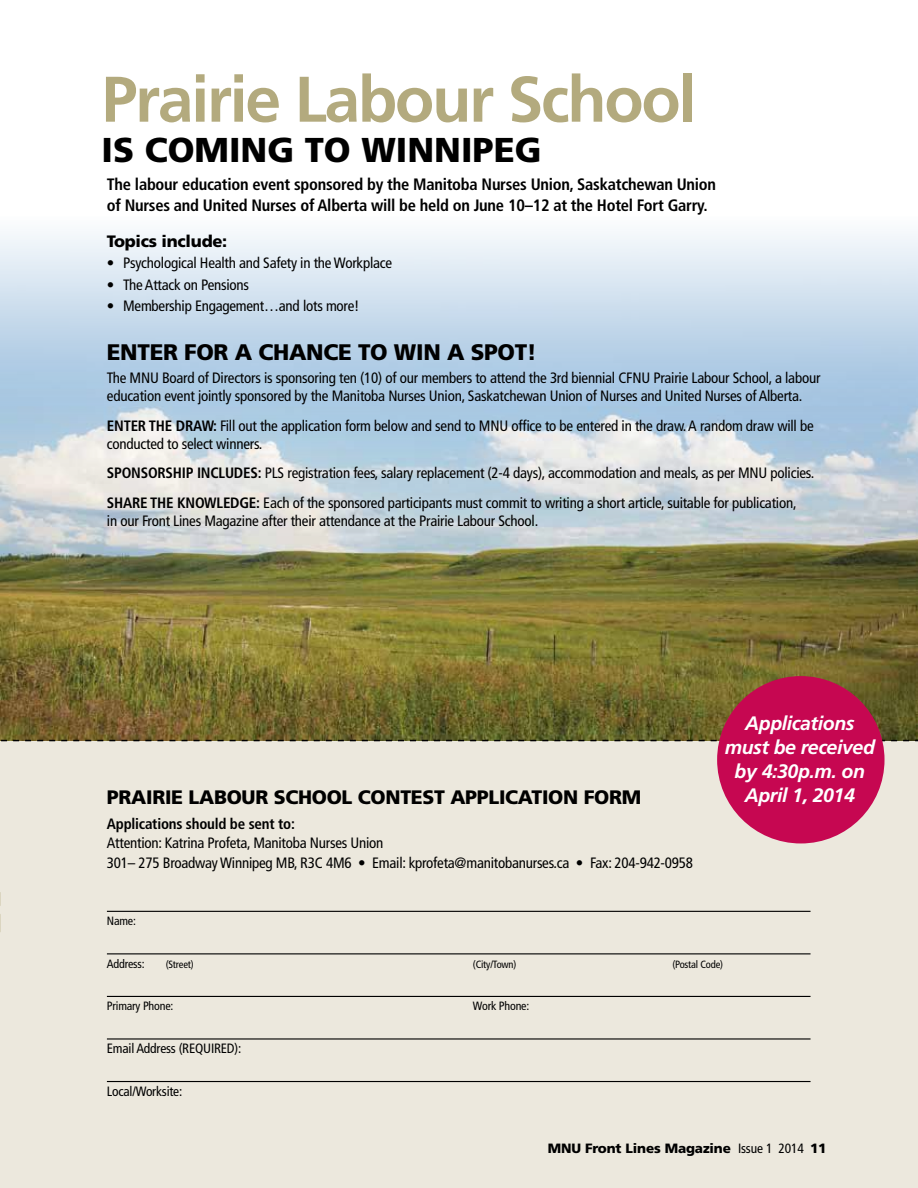
<style>
.page{position:relative;width:918px;height:1188px;background:#fff}
.page>*{position:absolute;margin:0;border:0;box-sizing:border-box;transform-origin:0 0}
.t1{font:700 64.35px "Frutiger LT Std";letter-spacing:-.035em;color:#b3aa7e}
.t2{font:900 34.5px "Frutiger LT Std";color:#000}
.t3{font:900 22.5px "Frutiger LT Std";letter-spacing:-.015em;color:#000}
.t4{font:italic 700 19.5px/24px "Frutiger LT Std";letter-spacing:-.02em;color:#fff;text-align:center}
.t5{font:900 19.5px "Frutiger LT Std";letter-spacing:-.015em;color:#000}
.t6{font:700 condensed 16.5px/21px "Frutiger LT Std";letter-spacing:-.015em;color:#000}
.t7{font:900 16.5px "Frutiger LT Std";letter-spacing:-.015em;color:#000}
.t8{font:condensed 15px/18px "Frutiger LT Std";letter-spacing:-.015em;color:#000}
.t9{font:700 condensed 15px "Frutiger LT Std";letter-spacing:-.015em;color:#000}
.t10{font:condensed 13.5px "Frutiger LT Std";letter-spacing:-.015em;color:#000}
.t11{font:900 13.5px "Frutiger LT Std";letter-spacing:-.01em;color:#000}
.t12{font:condensed 12px "Frutiger LT Std";letter-spacing:-.015em;color:#000}
.t13{font:condensed 10.5px "Frutiger LT Std";letter-spacing:-.015em;color:#000}
.s1{font-weight:700}
.s2{font-weight:400;font-stretch:condensed}
</style>
<div class="page">
<div style="left:0;top:730px;width:918px;height:458px;background:#ece8dd"></div>
<img style="left:0;top:233px;width:918px;height:507px">
<hr style="left:107px;top:911px;width:704px;height:1px;background:#000">
<hr style="left:107px;top:953px;width:704px;height:1px;background:#000">
<hr style="left:107px;top:996px;width:704px;height:1px;background:#000">
<hr style="left:107px;top:1038px;width:704px;height:2px;background:#000">
<hr style="left:107px;top:1081px;width:704px;height:1px;background:#000">
<svg style="left:1px;top:740px;width:917px;height:1px"></svg>
<div style="left:717px;top:676px;width:168px;height:167px;background:#c60751;border-radius:50%"></div>
<img style="left:0;top:892px;width:1px;height:40px">
<h1 class="t1" style="left:102px;top:62px;width:596px">Prairie Labour School</h1>
<h2 class="t2" style="left:102px;top:129px;width:442px">IS COMING TO WINNIPEG</h2>
<p class="t6" style="left:107px;top:174px;width:611px">The labour education event sponsored by the Manitoba Nurses Union, Saskatchewan Union of Nurses and United Nurses of Alberta will be held on June 10–12 at the Hotel Fort Garry.</p>
<p class="t7" style="left:107px;top:231px;width:122px">Topics include:</p>
<p class="t8" style="left:107px;top:254px;width:287px">• Psychological Health and Safety in the Workplace</p>
<p class="t8" style="left:107px;top:275px;width:144px">• The Attack on Pensions</p>
<p class="t8" style="left:107px;top:297px;width:254px">• Membership Engagement…and lots more!</p>
<h3 class="t3" style="left:107px;top:338px;width:431px">ENTER FOR A CHANCE TO WIN A SPOT!</h3>
<p class="t8" style="left:107px;top:369px;width:715px">The MNU Board of Directors is sponsoring ten (10) of our members to attend the 3rd biennial CFNU Prairie Labour School, a labour education event jointly sponsored by the Manitoba Nurses Union, Saskatchewan Union of Nurses and United Nurses of Alberta.</p>
<p class="t8" style="left:107px;top:416px;width:708px"><span class="s1">ENTER THE DRAW:</span> Fill out the application form below and send to MNU office to be entered in the draw. A random draw will be conducted to select winners.</p>
<p class="t8" style="left:107px;top:458px;width:709px;line-height:29.8px"><span class="s1">SPONSORSHIP INCLUDES:</span> PLS registration fees, salary replacement (2-4 days), accommodation and meals, as per MNU policies.<br><span class="s1">SHARE THE KNOWLEDGE:</span> Each of the sponsored participants must commit to writing a short article, suitable for publication,</p>
<p class="t8" style="left:107px;top:512px;width:433px">in our Front Lines Magazine after their attendance at the Prairie Labour School.</p>
<h3 class="t5" style="left:107px;top:786px;width:536px">PRAIRIE LABOUR SCHOOL CONTEST APPLICATION FORM</h3>
<p class="t9" style="left:107px;top:815px;width:190px">Applications should be sent to:</p>
<p class="t8" style="left:107px;top:833px;width:588px;line-height:19.5px">Attention: Katrina Profeta, Manitoba Nurses Union<br>301– 275 Broadway Winnipeg MB, R3C 4M6 • Email: kprofeta@manitobanurses.ca • Fax: 204-942-0958</p>
<h3 class="t4" style="left:725px;top:712px;width:152px">Applications must be received by 4:30p.m. on<br>April 1, 2014</h3>
<p class="t12" style="left:107px;top:914px;width:31px">Name:</p>
<p class="t12" style="left:107px;top:957px;width:39px">Address:</p>
<p class="t13" style="left:166px;top:958px;width:30px">(Street)</p>
<p class="t13" style="left:473px;top:958px;width:45px">(City/Town)</p>
<p class="t13" style="left:672px;top:958px;width:52px">(Postal Code)</p>
<p class="t12" style="left:107px;top:999px;width:68px">Primary Phone:</p>
<p class="t12" style="left:473px;top:999px;width:58px">Work Phone:</p>
<p class="t10" style="left:107px;top:1040px;width:136px">Email Address (REQUIRED):</p>
<p class="t10" style="left:107px;top:1083px;width:77px">Local/Worksite:</p>
<p class="t11" style="left:548px;top:1140px;width:280px">MNU Front Lines Magazine <span class="s2">Issue 1 2014</span> 11</p>
</div>
